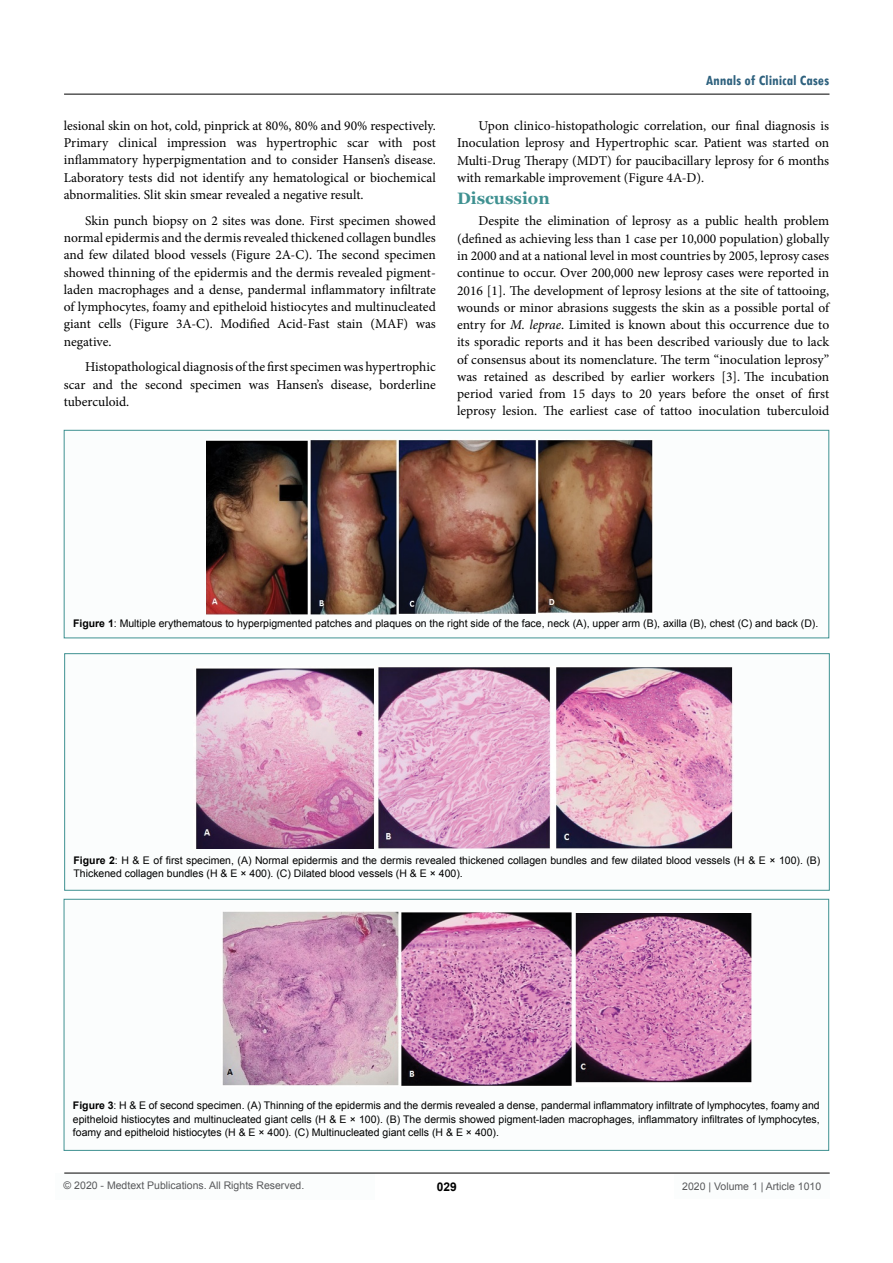
<style>
.page{position:relative;width:893px;height:1263px;background:#fff}
.page>*{position:absolute;margin:0;border:0;box-sizing:border-box;transform-origin:0 0}
.t1{font:700 16.5px "Georgia";color:#3f9191}
.t2{font:700 condensed 15px "Tw Cen";color:#2e617e}
.t3{font:13.5px/17.2px "Minion Pro";color:#000;text-align:justify}
.t4{font:700 12px "Arial";color:#000}
.t5{font:10.5px/13.5px "Arial";color:#000}
.t6{font:10.5px "Arial";color:#58595b}
.s1{font-style:italic}
.s2{font-weight:700}
</style>
<div class="page">
<div style="left:55px;top:1173px;width:320px;height:26px;background:#fbfdfd"></div>
<hr style="left:64px;top:1173px;width:766px;height:1px;background:#000">
<hr style="left:64px;top:94px;width:765px;height:1px;background:#000">
<div style="left:674px;top:1174px;width:156px;height:25px;background:#fbfdfd"></div>
<div style="left:64px;top:430px;width:765px;height:208px;background:#fbfdfd"></div>
<div style="left:64px;top:430px;width:765px;height:208px;border:1px solid #3f9191"></div>
<div style="left:65px;top:654px;width:764px;height:236px;background:#fbfdfd"></div>
<div style="left:64px;top:653px;width:766px;height:238px;border:1px solid #3f9191"></div>
<div style="left:64px;top:899px;width:765px;height:251px;background:#fbfdfd"></div>
<div style="left:64px;top:899px;width:765px;height:252px;border:1px solid #3f9191"></div>
<img style="left:206px;top:439px;width:447px;height:175px">
<img style="left:195px;top:667px;width:538px;height:181px">
<img style="left:222px;top:911px;width:530px;height:175px">
<p class="t3" style="left:64px;top:117px;width:374px">lesional skin on hot, cold, pinprick at 80%, 80% and 90% respectively.<br>Primary clinical impression was hypertrophic scar with post inflammatory hyperpigmentation and to consider Hansen’s disease.<br>Laboratory tests did not identify any hematological or biochemical abnormalities. Slit skin smear revealed a negative result.</p>
<p class="t3" style="left:64px;top:212px;width:374px;text-indent:21px">Skin punch biopsy on 2 sites was done. First specimen showed normal epidermis and the dermis revealed thickened collagen bundles and few dilated blood vessels (Figure 2A-C). The second specimen showed thinning of the epidermis and the dermis revealed pigment&shy;laden macrophages and a dense, pandermal inflammatory infiltrate of lymphocytes, foamy and epitheloid histiocytes and multinucleated giant cells (Figure 3A-C). Modified Acid-Fast stain (MAF) was negative.</p>
<p class="t3" style="left:64px;top:358px;width:374px;text-indent:21px">Histopathological diagnosis of the first specimen was hypertrophic scar and the second specimen was Hansen’s disease, borderline tuberculoid.</p>
<p class="t2" style="left:706px;top:72px;width:125px">Annals of Clinical Cases</p>
<p class="t3" style="left:457px;top:117px;width:374px;text-indent:21px">Upon clinico-histopathologic correlation, our final diagnosis is Inoculation leprosy and Hypertrophic scar. Patient was started on Multi-Drug Therapy (MDT) for paucibacillary leprosy for 6 months with remarkable improvement (Figure 4A-D).</p>
<p class="t1" style="left:457px;top:188px;width:94px">Discussion</p>
<p class="t3" style="left:457px;top:213px;width:374px;text-indent:21px">Despite the elimination of leprosy as a public health problem (defined as achieving less than 1 case per 10,000 population) globally in 2000 and at a national level in most countries by 2005, leprosy cases continue to occur. Over 200,000 new leprosy cases were reported in 2016 [1]. The development of leprosy lesions at the site of tattooing, wounds or minor abrasions suggests the skin as a possible portal of entry for <span class="s1">M. leprae</span>. Limited is known about this occurrence due to its sporadic reports and it has been described variously due to lack of consensus about its nomenclature. The term “inoculation leprosy” was retained as described by earlier workers [3]. The incubation period varied from 15 days to 20 years before the onset of first leprosy lesion. The earliest case of tattoo inoculation tuberculoid</p>
<p class="t5" style="left:73px;top:616px;width:747px"><span class="s2">Figure 1</span>: Multiple erythematous to hyperpigmented patches and plaques on the right side of the face, neck (A), upper arm (B), axilla (B), chest (C) and back (D).</p>
<p class="t5" style="left:74px;top:853px;width:748px"><span class="s2">Figure 2</span>: H &amp; E of first specimen, (A) Normal epidermis and the dermis revealed thickened collagen bundles and few dilated blood vessels (H &amp; E × 100). (B)<br>Thickened collagen bundles (H &amp; E × 400). (C) Dilated blood vessels (H &amp; E × 400).</p>
<p class="t5" style="left:73px;top:1099px;width:748px;text-align:justify"><span class="s2">Figure 3</span>: H &amp; E of second specimen. (A) Thinning of the epidermis and the dermis revealed a dense, pandermal inflammatory infiltrate of lymphocytes, foamy and epitheloid histiocytes and multinucleated giant cells (H &amp; E × 100). (B) The dermis showed pigment-laden macrophages, inflammatory infiltrates of lymphocytes, foamy and epitheloid histiocytes (H &amp; E × 400). (C) Multinucleated giant cells (H &amp; E × 400).</p>
<p class="t6" style="left:64px;top:1179px;width:242px">© 2020 - Medtext Publications. All Rights Reserved.</p>
<p class="t4" style="left:437px;top:1178px;width:22px">029</p>
<p class="t6" style="left:682px;top:1180px;width:140px">2020 | Volume 1 | Article 1010</p>
</div>
